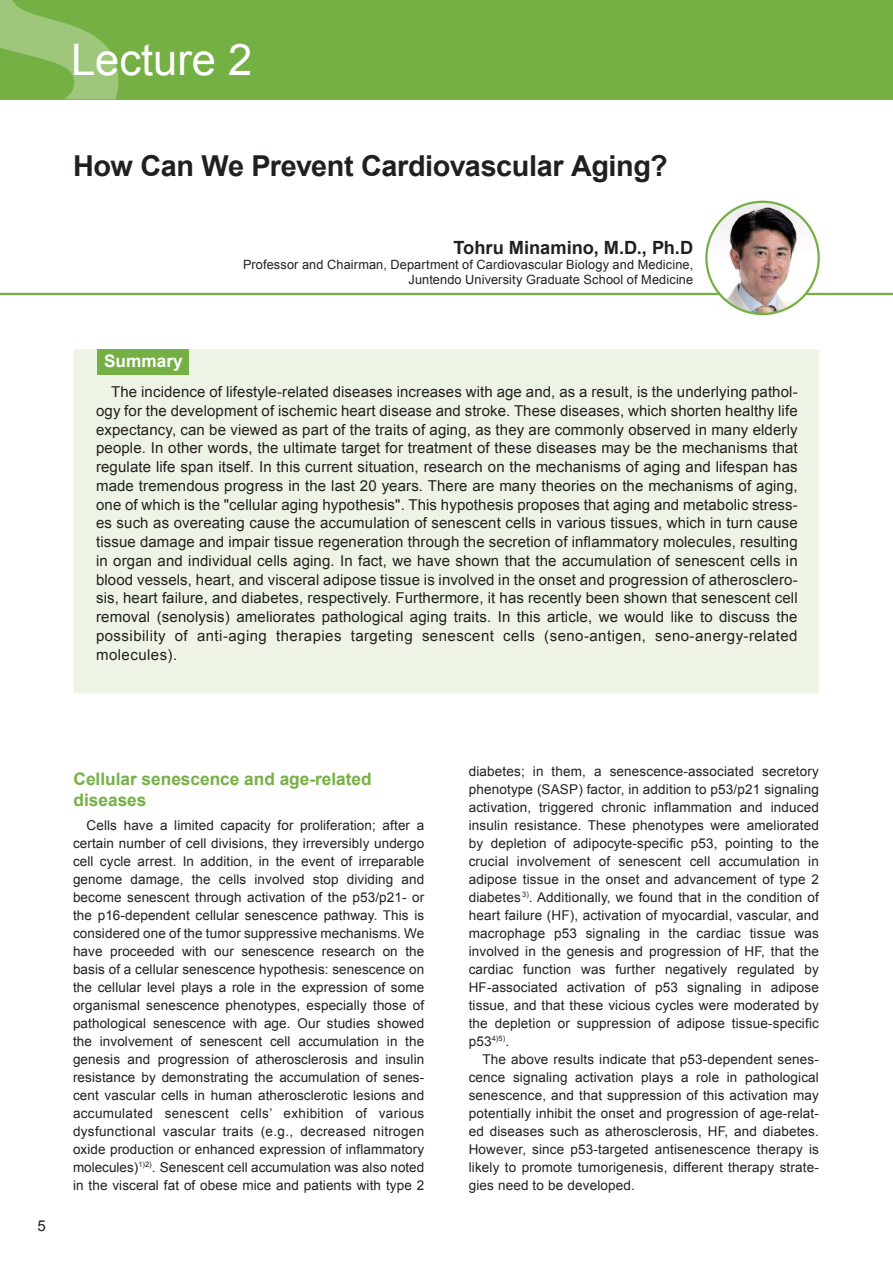
<style>
.page{position:relative;width:893px;height:1263px;background:#fff}
.page>*{position:absolute;margin:0;border:0;box-sizing:border-box;transform-origin:0 0}
.t1{font:43.5px "Arial";color:#fff}
.t2{font:700 28.8px "Arial";letter-spacing:-.015em;color:#231f20}
.t3{font:700 18.3px "Arial";color:#231f20}
.t4{font:700 17.25px/20.7px "Arial";color:#75b045}
.t5{font:700 17.25px "Arial";color:#fff}
.t6{font:15px/18.8px "Arial";letter-spacing:.03em;color:#231f20;text-align:justify}
.t7{font:13.5px/18px "Arial";letter-spacing:.01em;color:#231f20;text-align:justify}
.t8{font:12.75px/15px "Arial";letter-spacing:.01em;color:#231f20;text-align:right}
</style>
<div class="page">
<hr style="left:0;top:293px;width:893px;height:2px;background:#75b045">
<img style="left:706px;top:202px;width:113px;height:112px;border-radius:56px">
<div style="left:74px;top:349px;width:745px;height:344px;background:#edf4e6"></div>
<div style="left:0;top:0;width:893px;height:99px;background:#75b045"></div>
<svg style="left:0;top:0;width:118px;height:99px"></svg>
<div style="left:705px;top:201px;width:115px;height:114px;border:2px solid #75b045;border-radius:50%"></div>
<div style="left:97px;top:349px;width:92px;height:26px;background:#75b045"></div>
<h1 class="t1" style="left:71px;top:31px;width:183px">Lecture 2</h1>
<h2 class="t2" style="left:73px;top:147px;width:596px">How Can We Prevent Cardiovascular Aging?</h2>
<p class="t5" style="left:104px;top:349px;width:80px">Summary</p>
<h3 class="t3" style="left:454px;top:235px;width:241px">Tohru Minamino, M.D., Ph.D</h3>
<p class="t8" style="left:243px;top:257px;width:452px">Professor and Chairman, Department of Cardiovascular Biology and Medicine,<br>Juntendo University Graduate School of Medicine</p>
<p class="t6" style="left:96px;top:383px;width:703px;text-indent:15px">The incidence of lifestyle-related diseases increases with age and, as a result, is the underlying pathol&shy;ogy for the development of ischemic heart disease and stroke. These diseases, which shorten healthy life expectancy, can be viewed as part of the traits of aging, as they are commonly observed in many elderly people. In other words, the ultimate target for treatment of these diseases may be the mechanisms that regulate life span itself. In this current situation, research on the mechanisms of aging and lifespan has made tremendous progress in the last 20 years. There are many theories on the mechanisms of aging, one of which is the "cellular aging hypothesis". This hypothesis proposes that aging and metabolic stress&shy;es such as overeating cause the accumulation of senescent cells in various tissues, which in turn cause tissue damage and impair tissue regeneration through the secretion of inflammatory molecules, resulting in organ and individual cells aging. In fact, we have shown that the accumulation of senescent cells in blood vessels, heart, and visceral adipose tissue is involved in the onset and progression of atherosclero&shy;sis, heart failure, and diabetes, respectively. Furthermore, it has recently been shown that senescent cell removal (senolysis) ameliorates pathological aging traits. In this article, we would like to discuss the possibility of anti-aging therapies targeting senescent cells (seno-antigen, seno-anergy-related molecules).</p>
<p class="t6" style="left:37px;top:1217px;width:10px">5</p>
<p class="t4" style="left:74px;top:769px;width:300px">Cellular senescence and age-related diseases</p>
<p class="t7" style="left:73px;top:816px;width:353px;text-indent:14px">Cells have a limited capacity for proliferation; after a certain number of cell divisions, they irreversibly undergo cell cycle arrest. In addition, in the event of irreparable genome damage, the cells involved stop dividing and become senescent through activation of the p53/p21- or the p16-dependent cellular senescence pathway. This is considered one of the tumor suppressive mechanisms. We have proceeded with our senescence research on the basis of a cellular senescence hypothesis: senescence on the cellular level plays a role in the expression of some organismal senescence phenotypes, especially those of pathological senescence with age. Our studies showed the involvement of senescent cell accumulation in the genesis and progression of atherosclerosis and insulin resistance by demonstrating the accumulation of senes&shy;cent vascular cells in human atherosclerotic lesions and accumulated senescent cells’ exhibition of various dysfunctional vascular traits (e.g., decreased nitrogen oxide production or enhanced expression of inflammatory molecules)<sup>1)2)</sup>. Senescent cell accumulation was also noted in the visceral fat of obese mice and patients with type 2</p>
<p class="t7" style="left:469px;top:762px;width:352px">diabetes; in them, a senescence-associated secretory phenotype (SASP) factor, in addition to p53/p21 signaling activation, triggered chronic inflammation and induced insulin resistance. These phenotypes were ameliorated by depletion of adipocyte-specific p53, pointing to the crucial involvement of senescent cell accumulation in adipose tissue in the onset and advancement of type 2 diabetes <sup>3)</sup>. Additionally, we found that in the condition of heart failure (HF), activation of myocardial, vascular, and macrophage p53 signaling in the cardiac tissue was involved in the genesis and progression of HF, that the cardiac function was further negatively regulated by HF-associated activation of p53 signaling in adipose tissue, and that these vicious cycles were moderated by the depletion or suppression of adipose tissue-specific p53<sup>4)5)</sup>.</p>
<p class="t7" style="left:469px;top:1050px;width:352px;text-indent:14px">The above results indicate that p53-dependent senes&shy;cence signaling activation plays a role in pathological senescence, and that suppression of this activation may potentially inhibit the onset and progression of age-relat&shy;ed diseases such as atherosclerosis, HF, and diabetes.<br>However, since p53-targeted antisenescence therapy is likely to promote tumorigenesis, different therapy strate&shy;gies need to be developed.</p>
</div>
